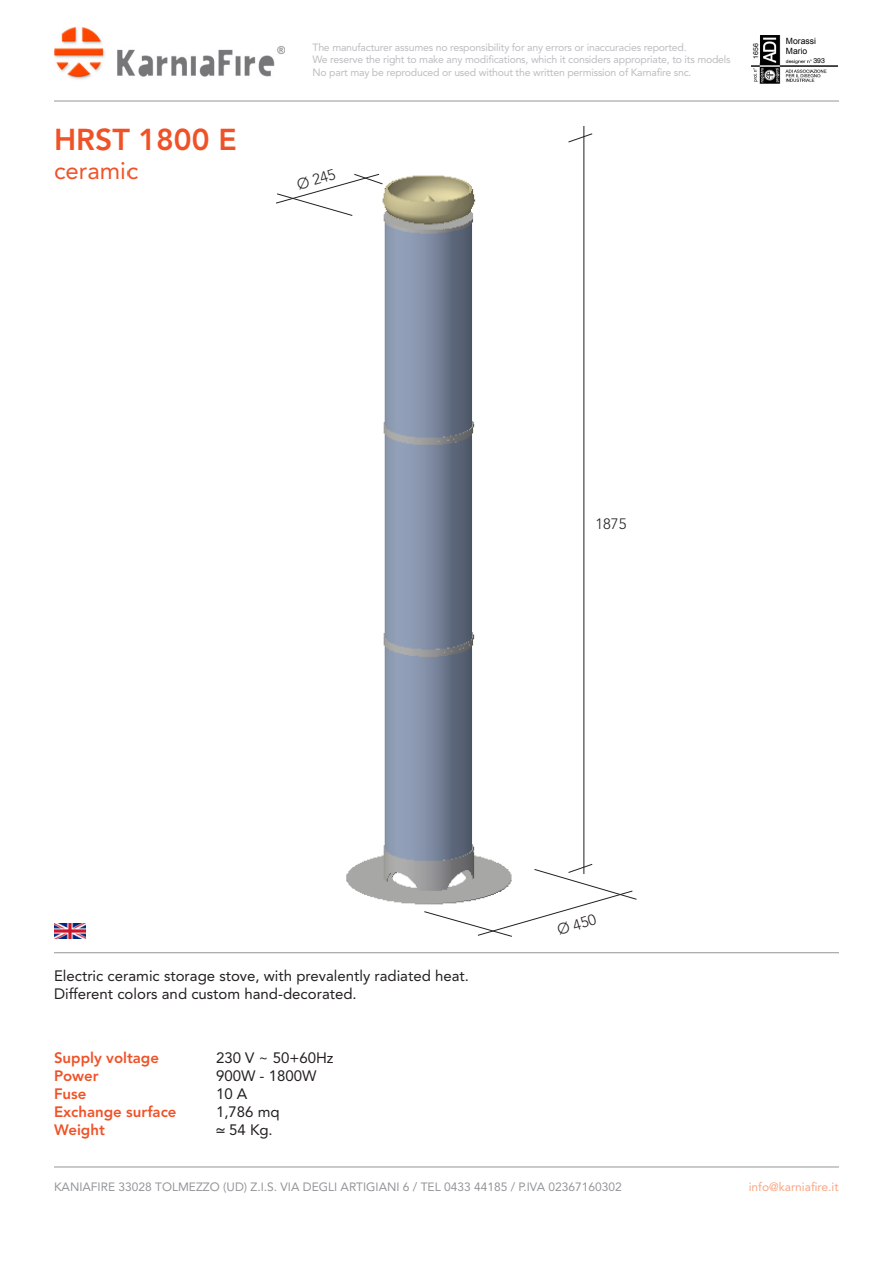
<style>
.page{position:relative;width:893px;height:1263px;background:#fff}
.page>*{position:absolute;margin:0;border:0;box-sizing:border-box;transform-origin:0 0}
.t1{font:800 30px "Avenir";color:#f05228}
.t2{font:24px "Avenir";color:#f05228}
.t3{font:15px "Avenir";color:#231f20}
.t4{font:800 15px "Avenir";color:#f05228}
.t5{font:300 15px "Avenir";color:#231f20}
.t6{font:12px "Avenir";color:#939598}
.t7{font:12px "Avenir";color:#f8a682}
.t8{font:10.5px "Avenir";letter-spacing:-.02em;color:#bcbdc0}
.t9{font:8.55px/10.1px "Arial";color:#000}
.t10{font:6.9px "Helvetica";letter-spacing:.005em;color:#000}
.s1{font-family:"Monaco"}
</style>
<div class="page">
<img style="left:54px;top:28px;width:231px;height:52px">
<hr style="left:54px;top:1167px;width:785px;height:1px;background:#939598">
<hr style="left:54px;top:101px;width:785px;height:1px;background:#939598">
<hr style="left:54px;top:952px;width:785px;height:1px;background:#939598">
<img style="left:54px;top:923px;width:31px;height:16px">
<img style="left:346px;top:143px;width:239px;height:762px">
<svg style="left:276px;top:173px;width:107px;height:43px"></svg>
<svg style="left:423px;top:863px;width:214px;height:74px"></svg>
<svg style="left:568px;top:133px;width:25px;height:10px"></svg>
<hr style="left:583px;top:126px;width:1px;height:748px;background:#231f20">
<img style="left:751px;top:35px;width:86px;height:48px">
<div style="left:812px;top:58px;width:23px;height:6px;background:#fff"></div>
<svg style="left:752px;top:35px;width:8px;height:28px"></svg>
<div style="left:783px;top:38px;width:52px;height:18px;background:#fff"></div>
<p class="t1" style="left:54px;top:122px;width:184px">HRST 1800 E</p>
<p class="t2" style="left:54px;top:157px;width:85px">ceramic</p>
<p class="t8" style="left:313px;top:41px;width:376px">The manufacturer assumes no responsibility for any errors or inaccuracies reported.</p>
<p class="t8" style="left:313px;top:54px;width:420px">We reserve the right to make any modifications, which it considers appropriate, to its models</p>
<p class="t8" style="left:313px;top:66px;width:380px">No part may be reproduced or used without the written permission of Karnafire snc.</p>
<p class="t10" style="left:753px;top:59px;width:17px;rotate:-90deg">1656</p>
<p class="t9" style="left:786px;top:36px;width:32px">Morassi<br>Mario</p>
<p class="t10" style="left:813px;top:58px;width:13px">393</p>
<h3 class="t5" style="left:295px;top:176px;width:41px;rotate:-17deg">Ø 245</h3>
<h3 class="t5" style="left:595px;top:515px;width:33px">1875</h3>
<p class="t3" style="left:54px;top:967px;width:416px">Electric ceramic storage stove, with prevalently radiated heat.</p>
<p class="t3" style="left:54px;top:985px;width:304px">Different colors and custom hand-decorated.</p>
<p class="t4" style="left:54px;top:1049px;width:107px">Supply voltage</p>
<p class="t3" style="left:216px;top:1049px;width:119px">230 V ~ 50+60Hz</p>
<p class="t4" style="left:54px;top:1067px;width:46px">Power</p>
<p class="t3" style="left:216px;top:1067px;width:102px">900W - 1800W</p>
<p class="t4" style="left:54px;top:1085px;width:34px">Fuse</p>
<p class="t3" style="left:216px;top:1085px;width:33px">10 A</p>
<p class="t4" style="left:54px;top:1103px;width:124px">Exchange surface</p>
<p class="t3" style="left:216px;top:1103px;width:65px">1,786 mq</p>
<p class="t4" style="left:54px;top:1121px;width:52px">Weight</p>
<p class="t3" style="left:216px;top:1121px;width:58px"><span class="s1">≃</span> 54 Kg.</p>
<h3 class="t5" style="left:555px;top:922px;width:41px;rotate:-17deg">Ø 450</h3>
<p class="t6" style="left:54px;top:1180px;width:569px">KANIAFIRE 33028 TOLMEZZO (UD) Z.I.S. VIA DEGLI ARTIGIANI 6 / TEL 0433 44185 / P.IVA 02367160302</p>
<p class="t7" style="left:749px;top:1180px;width:91px">info@karniafire.it</p>
</div>
